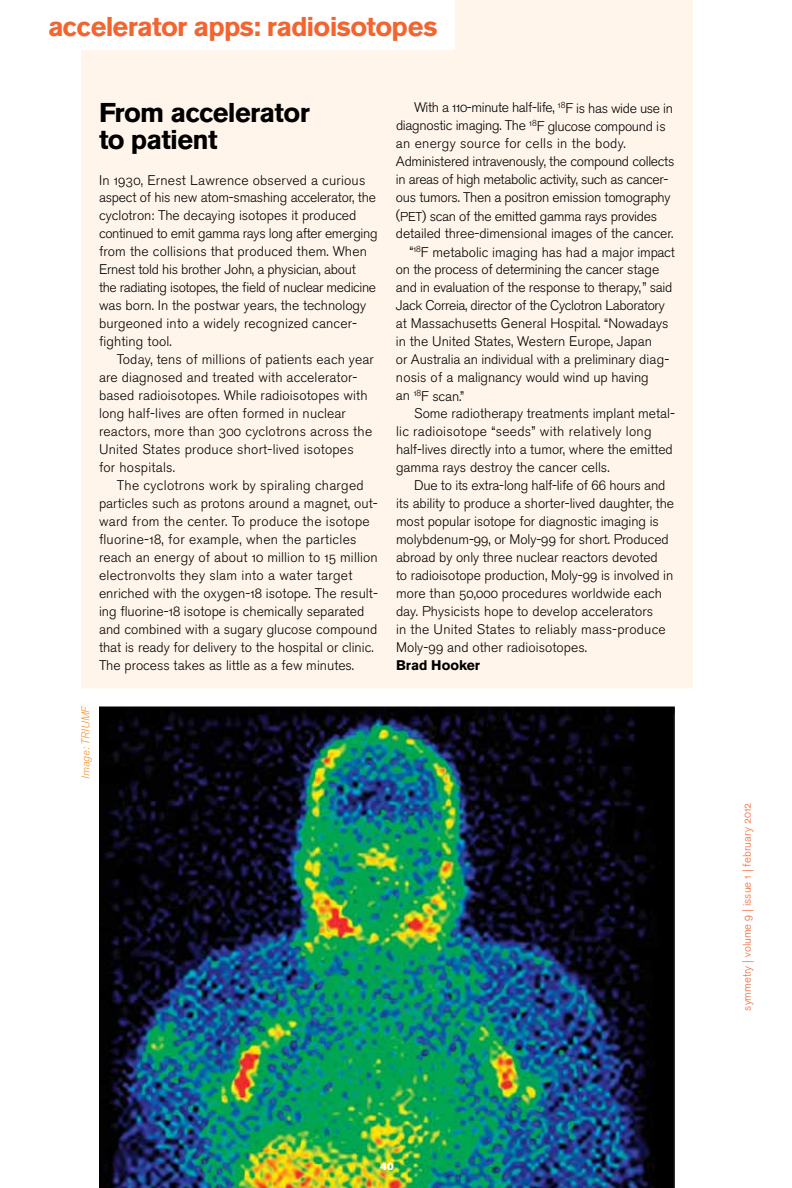
<style>
.page{position:relative;width:792px;height:1188px;background:#fff}
.page>*{position:absolute;margin:0;border:0;box-sizing:border-box;transform-origin:0 0}
.t1{font:700 27px "Akzidenz Grotesk BE";letter-spacing:-.025em;color:#f26531}
.t2{font:700 27px/27px "Akzidenz Grotesk BE";letter-spacing:-.025em;color:#000}
.t3{font:13.8px/18px "Akzidenz Grotesk BE Light Os F";color:#000}
.t4{font:13.8px "Akzidenz Grotesk BE Light Os F";letter-spacing:-.02em;color:#000}
.t5{font:13.8px "Akzidenz Grotesk BE Light Os F";letter-spacing:-.025em;color:#000}
.t6{font:13.8px "Akzidenz Grotesk BE Light Os F";letter-spacing:.02em;color:#000}
.t7{font:700 13.8px "Akzidenz Grotesk BE";color:#000}
.t8{font:11.25px "Akzidenz Grotesk BE Light Os F";color:#f26531}
.t9{font:11.25px "Akzidenz Grotesk BE Lig It Os F";color:#f7942f}
.t10{font:10.5px "Akzidenz Grotesk BE Super";color:#fff}
.s1{font-family:"Akzidenz Grotesk BE";font-weight:300;font-size:12.75px}
</style>
<div class="page">
<div style="left:81px;top:0;width:612px;height:1188px;background:#fff5ea"></div>
<img style="left:81px;top:689px;width:612px;height:499px">
<div style="left:0;top:0;width:454px;height:50px;background:#fff"></div>
<h1 class="t1" style="left:48px;top:11px;width:391px">accelerator apps: radioisotopes</h1>
<h1 class="t2" style="left:99px;top:99px;width:212px">From accelerator to patient</h1>
<p class="t3" style="left:99px;top:171px;width:280px">In 1930, Ernest Lawrence observed a curious aspect of his new atom-smashing accelerator, the cyclotron: The decaying isotopes it produced continued to emit gamma rays long after emerging from the collisions that produced them. When Ernest told his brother John, a physician, about<br>the radiating isotopes, the field of nuclear medicine was born. In the postwar years, the technology burgeoned into a widely recognized cancer&shy;fighting tool.</p>
<p class="t3" style="left:99px;top:351px;width:276px;text-indent:18px">Today, tens of millions of patients each year are diagnosed and treated with accelerator&shy;based radioisotopes. While radioisotopes with long half-lives are often formed in nuclear reactors, more than 300 cyclotrons across the United States produce short-lived isotopes<br>for hospitals.</p>
<p class="t3" style="left:99px;top:477px;width:280px;text-indent:18px">The cyclotrons work by spiraling charged particles such as protons around a magnet, out&shy;ward from the center. To produce the isotope fluorine-18, for example, when the particles reach an energy of about 10 million to 15 million electronvolts they slam into a water target enriched with the oxygen-18 isotope. The result&shy;ing fluorine-18 isotope is chemically separated and combined with a sugary glucose compound that is ready for delivery to the hospital or clinic.<br>The process takes as little as a few minutes.</p>
<p class="t9" style="left:79px;top:779px;width:75px;rotate:-90deg">Image: TRIUMF</p>
<p class="t5" style="left:414px;top:100px;width:261px">With a 110-minute half-life, <sup>18</sup>F is has wide use in</p>
<p class="t4" style="left:396px;top:118px;width:271px">diagnostic imaging. The <sup>18</sup>F glucose compound is</p>
<p class="t6" style="left:396px;top:136px;width:231px">an energy source for cells in the body.</p>
<p class="t4" style="left:396px;top:154px;width:280px">Administered intravenously, the compound collects</p>
<p class="t5" style="left:396px;top:172px;width:274px">in areas of high metabolic activity, such as cancer-</p>
<p class="t4" style="left:396px;top:190px;width:276px">ous tumors. Then a positron emission tomography</p>
<p class="t4" style="left:396px;top:208px;width:263px">(<span class="s1">PET</span>) scan of the emitted gamma rays provides</p>
<p class="t3" style="left:396px;top:225px;width:279px">detailed three-dimensional images of the cancer.</p>
<p class="t3" style="left:409px;top:243px;width:267px">“<sup>18</sup>F metabolic imaging has had a major impact</p>
<p class="t4" style="left:396px;top:262px;width:265px">on the process of determining the cancer stage</p>
<p class="t3" style="left:396px;top:279px;width:278px">and in evaluation of the response to therapy,” said</p>
<p class="t5" style="left:396px;top:298px;width:270px">Jack Correia, director of the Cyclotron Laboratory</p>
<p class="t3" style="left:396px;top:315px;width:274px">at Massachusetts General Hospital. “Nowadays</p>
<p class="t3" style="left:396px;top:333px;width:258px">in the United States, Western Europe, Japan</p>
<p class="t3" style="left:396px;top:351px;width:275px">or Australia an individual with a preliminary diag-</p>
<p class="t3" style="left:396px;top:369px;width:254px">nosis of a malignancy would wind up having</p>
<p class="t3" style="left:396px;top:387px;width:70px">an <sup>18</sup>F scan.”</p>
<p class="t3" style="left:414px;top:405px;width:263px">Some radiotherapy treatments implant metal-</p>
<p class="t6" style="left:396px;top:424px;width:257px">lic radioisotope “seeds” with relatively long</p>
<p class="t3" style="left:396px;top:441px;width:278px">half-lives directly into a tumor, where the emitted</p>
<p class="t3" style="left:396px;top:459px;width:215px">gamma rays destroy the cancer cells.</p>
<p class="t3" style="left:414px;top:477px;width:253px">Due to its extra-long half-life of 66 hours and</p>
<p class="t3" style="left:396px;top:495px;width:280px">its ability to produce a shorter-lived daughter, the</p>
<p class="t3" style="left:396px;top:513px;width:264px">most popular isotope for diagnostic imaging is</p>
<p class="t3" style="left:396px;top:531px;width:274px">molybdenum-99, or Moly-99 for short. Produced</p>
<p class="t3" style="left:396px;top:549px;width:263px">abroad by only three nuclear reactors devoted</p>
<p class="t3" style="left:396px;top:567px;width:279px">to radioisotope production, Moly-99 is involved in</p>
<p class="t3" style="left:396px;top:585px;width:268px">more than 50,000 procedures worldwide each</p>
<p class="t3" style="left:396px;top:603px;width:259px">day. Physicists hope to develop accelerators</p>
<p class="t3" style="left:396px;top:621px;width:271px">in the United States to reliably mass-produce</p>
<p class="t3" style="left:396px;top:639px;width:193px">Moly-99 and other radioisotopes.</p>
<p class="t7" style="left:396px;top:658px;width:86px">Brad Hooker</p>
<p class="t10" style="left:380px;top:1160px;width:15px">40</p>
<p class="t8" style="left:741px;top:1011px;width:209px;rotate:-90deg">symmetry | volume 9 | issue 1 | february 2012</p>
</div>
